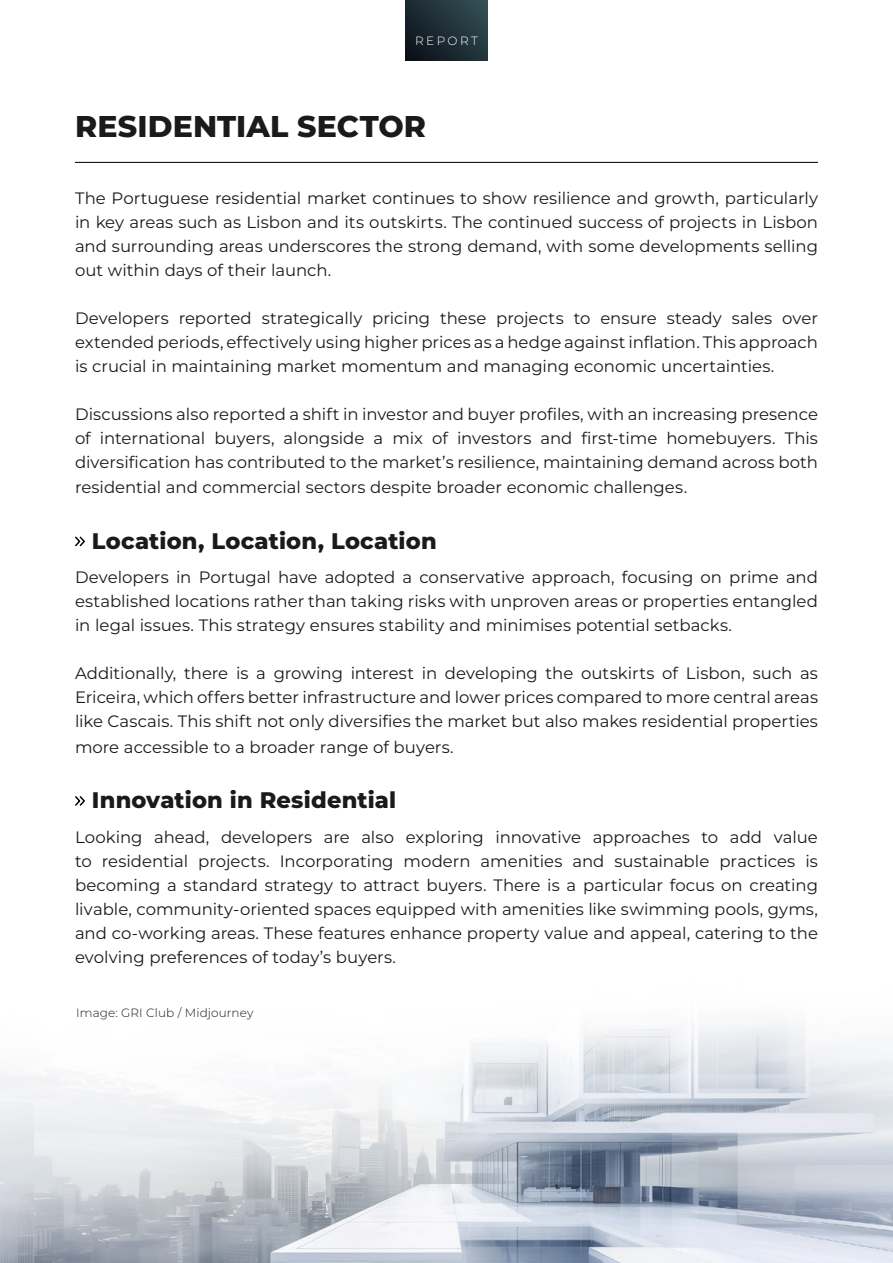
<style>
.page{position:relative;width:893px;height:1263px;background:#fff}
.page>*{position:absolute;margin:0;border:0;box-sizing:border-box;transform-origin:0 0}
.t1{font:800 30px "Montserrat";letter-spacing:.005em;color:#1a1a1a}
.t2{font:800 22.5px "Montserrat";letter-spacing:.01em;color:#1a1a1a}
.t3{font:16.5px/24px "Montserrat";color:#1a1a1a;text-align:justify}
.t4{font:300 12px "Montserrat";letter-spacing:.01em;color:#1a1a1a}
.t5{font:300 12px "Montserrat";letter-spacing:.2em;color:#fff}
</style>
<div class="page">
<svg style="left:405px;top:0;width:83px;height:60px;background:#1e2f36"></svg>
<img style="left:0;top:1023px;width:893px;height:240px">
<hr style="left:75px;top:162px;width:743px;height:1px;background:#1a1a1a">
<svg style="left:75px;top:536px;width:10px;height:11px"></svg>
<svg style="left:75px;top:796px;width:10px;height:10px"></svg>
<p class="t5" style="left:415px;top:33px;width:64px">REPORT</p>
<h1 class="t1" style="left:75px;top:106px;width:353px">RESIDENTIAL SECTOR</h1>
<p class="t3" style="left:75px;top:186px;width:744px">The Portuguese residential market continues to show resilience and growth, particularly in key areas such as Lisbon and its outskirts. The continued success of projects in Lisbon and surrounding areas underscores the strong demand, with some developments selling out within days of their launch.</p>
<p class="t3" style="left:75px;top:306px;width:744px">Developers reported strategically pricing these projects to ensure steady sales over extended periods, effectively using higher prices as a hedge against inflation. This approach is crucial in maintaining market momentum and managing economic uncertainties.</p>
<p class="t3" style="left:75px;top:402px;width:744px">Discussions also reported a shift in investor and buyer profiles, with an increasing presence of international buyers, alongside a mix of investors and first-time homebuyers. This diversification has contributed to the market’s resilience, maintaining demand across both</p>
<p class="t3" style="left:75px;top:475px;width:614px">residential and commercial sectors despite broader economic challenges.</p>
<h2 class="t2" style="left:92px;top:526px;width:346px">Location, Location, Location</h2>
<p class="t3" style="left:75px;top:565px;width:744px">Developers in Portugal have adopted a conservative approach, focusing on prime and established locations rather than taking risks with unproven areas or properties entangled in legal issues. This strategy ensures stability and minimises potential setbacks.</p>
<p class="t3" style="left:75px;top:661px;width:745px">Additionally, there is a growing interest in developing the outskirts of Lisbon, such as Ericeira, which offers better infrastructure and lower prices compared to more central areas like Cascais. This shift not only diversifies the market but also makes residential properties</p>
<p class="t3" style="left:75px;top:735px;width:380px">more accessible to a broader range of buyers.</p>
<h2 class="t2" style="left:92px;top:785px;width:306px">Innovation in Residential</h2>
<p class="t3" style="left:75px;top:825px;width:744px">Looking ahead, developers are also exploring innovative approaches to add value to residential projects. Incorporating modern amenities and sustainable practices is becoming a standard strategy to attract buyers. There is a particular focus on creating livable, community-oriented spaces equipped with amenities like swimming pools, gyms, and co-working areas. These features enhance property value and appeal, catering to the evolving preferences of today’s buyers.</p>
<p class="t4" style="left:76px;top:1005px;width:179px">Image: GRI Club / Midjourney</p>
</div>
